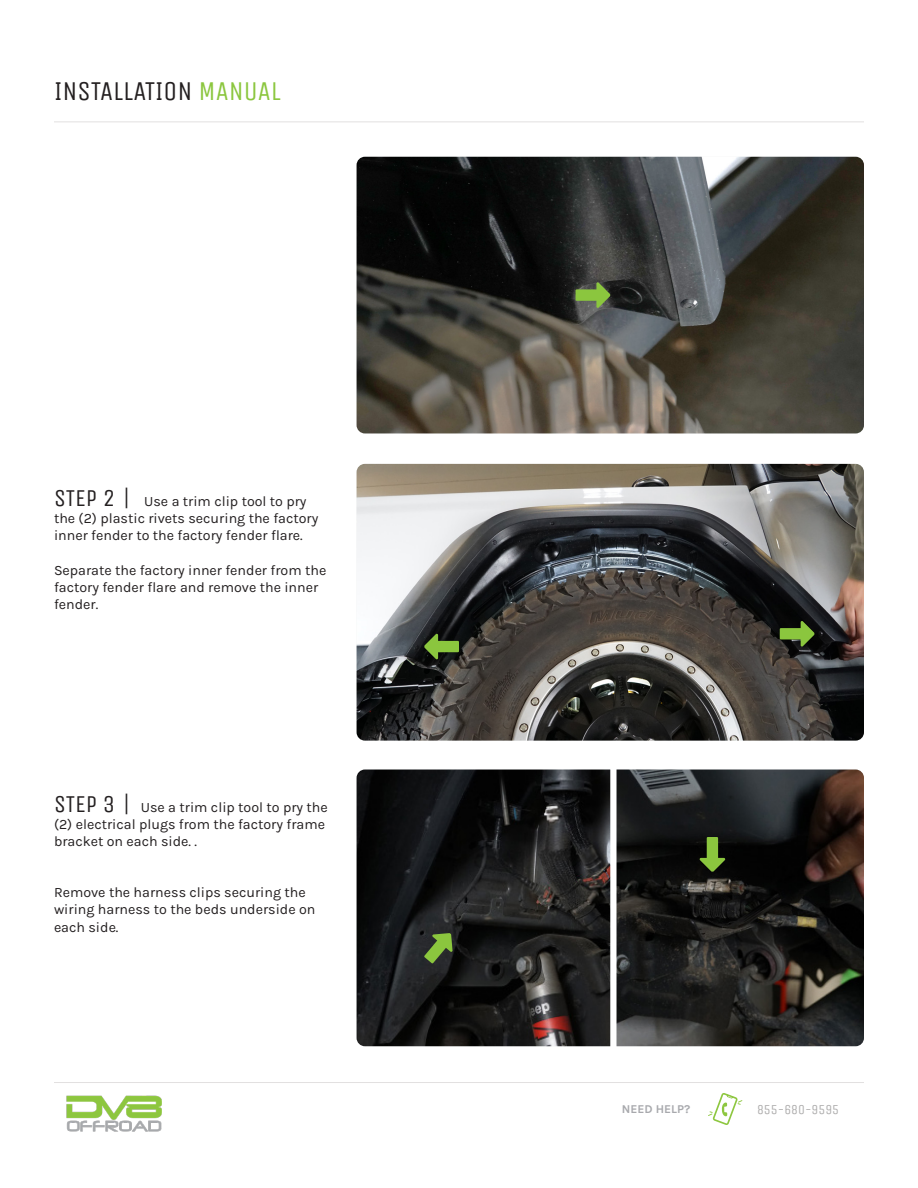
<style>
.page{position:relative;width:918px;height:1188px;background:#fff}
.page>*{position:absolute;margin:0;border:0;box-sizing:border-box;transform-origin:0 0}
.t1{font:27px "Unica One";color:#231f20}
.t2{font:14.25px/17.1px "Karla";color:#231f20}
.t3{font:13.5px "Unica One";color:#aeadad}
.t4{font:700 12px "Karla";color:#a8a9ad}
.s1{color:#8bc63e}
.s2{font-family:"Unica One";font-size:24px}
</style>
<div class="page">
<img style="left:357px;top:770px;width:253px;height:276px">
<img style="left:617px;top:770px;width:247px;height:276px">
<img style="left:357px;top:464px;width:507px;height:277px">
<img style="left:357px;top:157px;width:507px;height:276px">
<hr style="left:54px;top:122px;width:810px;height:1px;background:#e2e0e0">
<svg style="left:708px;top:1093px;width:34px;height:32px"></svg>
<hr style="left:54px;top:1082px;width:810px;height:1px;background:#e2e0e0">
<img style="left:66px;top:1095px;width:96px;height:37px">
<svg style="left:576px;top:282px;width:34px;height:26px"></svg>
<svg style="left:780px;top:621px;width:35px;height:26px"></svg>
<svg style="left:424px;top:633px;width:35px;height:27px"></svg>
<svg style="left:699px;top:837px;width:27px;height:35px"></svg>
<svg style="left:424px;top:933px;width:29px;height:31px"></svg>
<p class="t1" style="left:54px;top:72px;width:228px">INSTALLATION <span class="s1">MANUAL</span></p>
<p class="t2" style="left:54px;top:492px;width:266px"><span class="s2">STEP 2 |</span> Use a trim clip tool to pry the (2) plastic rivets securing the factory inner fender to the factory fender flare.</p>
<p class="t2" style="left:54px;top:561px;width:274px">Separate the factory inner fender from the factory fender flare and remove the inner fender.</p>
<p class="t2" style="left:54px;top:798px;width:275px"><span class="s2">STEP 3 |</span> Use a trim clip tool to pry the (2) electrical plugs from the factory frame bracket on each side. .</p>
<p class="t2" style="left:54px;top:884px;width:263px">Remove the harness clips securing the wiring harness to the beds underside on each side.</p>
<p class="t4" style="left:622px;top:1101px;width:70px">NEED HELP?</p>
<p class="t3" style="left:757px;top:1100px;width:84px">855-680-9595</p>
</div>
